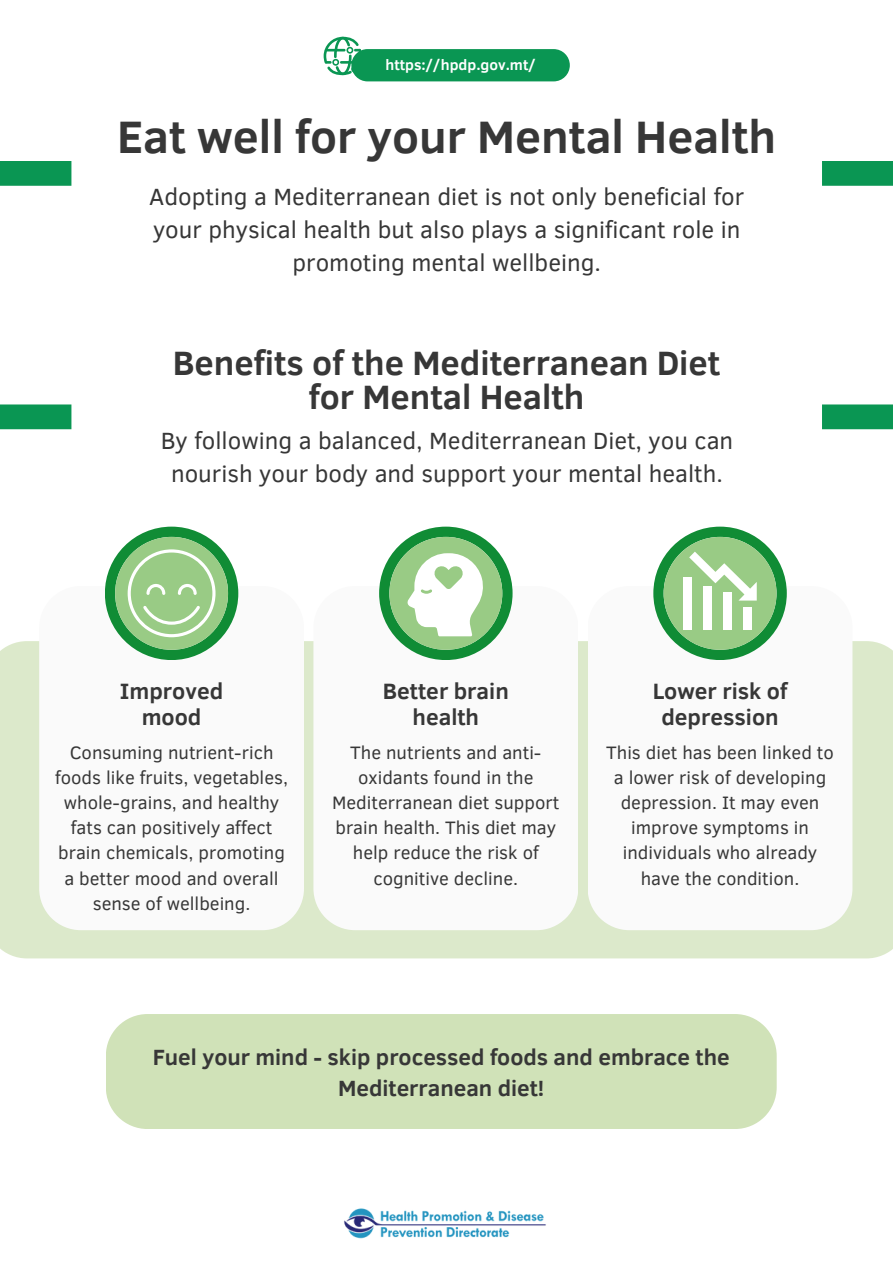
<style>
.page{position:relative;width:893px;height:1264px;background:#fff}
.page>*{position:absolute;margin:0;border:0;box-sizing:border-box;transform-origin:0 0}
.t1{font:700 46.65px "Clear Sans";color:#373737}
.t2{font:700 34.65px/33.8px "Clear Sans";color:#373737;text-align:center}
.t3{font:24px/32.7px "Clear Sans";color:#373737;text-align:center}
.t4{font:700 22.8px/26.1px "Clear Sans";color:#373737;text-align:center}
.t5{font:700 22.5px/31.5px "Clear Sans";color:#373737;text-align:center}
.t6{font:18.45px/25px "Clear Sans";color:#373737;text-align:center}
.t7{font:700 14.85px "Clear Sans";color:#fff}
</style>
<div class="page">
<svg style="left:323px;top:37px;width:38px;height:38px"></svg>
<div style="left:351px;top:49px;width:218px;height:32px;background:#0a9653;border-radius:16px"></div>
<div style="left:0;top:161px;width:71px;height:25px;background:#0a9653"></div>
<div style="left:822px;top:161px;width:70px;height:25px;background:#0a9653"></div>
<img style="left:344px;top:1208px;width:202px;height:31px">
<div style="left:0;top:641px;width:892px;height:317px;background:#dce9cb"></div>
<svg style="left:313px;top:586px;width:265px;height:344px"></svg>
<div style="left:0;top:404px;width:71px;height:25px;background:#0a9653"></div>
<div style="left:822px;top:404px;width:70px;height:25px;background:#0a9653"></div>
<svg style="left:39px;top:588px;width:265px;height:342px"></svg>
<svg style="left:587px;top:586px;width:265px;height:344px"></svg>
<svg style="left:105px;top:526px;width:133px;height:134px"></svg>
<svg style="left:379px;top:526px;width:133px;height:134px"></svg>
<svg style="left:653px;top:526px;width:133px;height:134px"></svg>
<div style="left:743px;top:606px;width:8px;height:23px;background:#fff"></div>
<div style="left:723px;top:592px;width:8px;height:37px;background:#fff"></div>
<div style="left:703px;top:586px;width:8px;height:43px;background:#fff"></div>
<div style="left:683px;top:577px;width:8px;height:52px;background:#fff"></div>
<div style="left:106px;top:1014px;width:670px;height:114px;background:#d0e2b8"></div>
<p class="t7" style="left:385px;top:54px;width:152px">https://hpdp.gov.mt/</p>
<h1 class="t1" style="left:117px;top:102px;width:660px">Eat well for your Mental Health</h1>
<h4 class="t3" style="left:149px;top:179px;width:596px">Adopting a Mediterranean diet is not only beneficial for your physical health but also plays a significant role in promoting mental wellbeing.</h4>
<p class="t2" style="left:173px;top:344px;width:549px">Benefits of the Mediterranean Diet for Mental Health</p>
<p class="t3" style="left:161px;top:423px;width:574px">By following a balanced, Mediterranean Diet, you can nourish your body and support your mental health.</p>
<h3 class="t4" style="left:120px;top:677px;width:105px">Improved mood</h3>
<p class="t6" style="left:55px;top:739px;width:234px">Consuming nutrient-rich foods like fruits, vegetables, whole-grains, and healthy fats can positively affect brain chemicals, promoting a better mood and overall sense of wellbeing.</p>
<h4 class="t4" style="left:383px;top:677px;width:127px">Better brain health</h4>
<h2 class="t6" style="left:332px;top:739px;width:229px">The nutrients and anti&shy;oxidants found in the<br>Mediterranean diet support brain health. This diet may help reduce the risk of cognitive decline.</h2>
<h3 class="t4" style="left:652px;top:677px;width:136px">Lower risk of depression</h3>
<h5 class="t6" style="left:606px;top:739px;width:229px">This diet has been linked to a lower risk of developing depression. It may even improve symptoms in individuals who already have the condition.</h5>
<h5 class="t5" style="left:153px;top:1039px;width:578px">Fuel your mind - skip processed foods and embrace the<br>Mediterranean diet!</h5>
</div>
